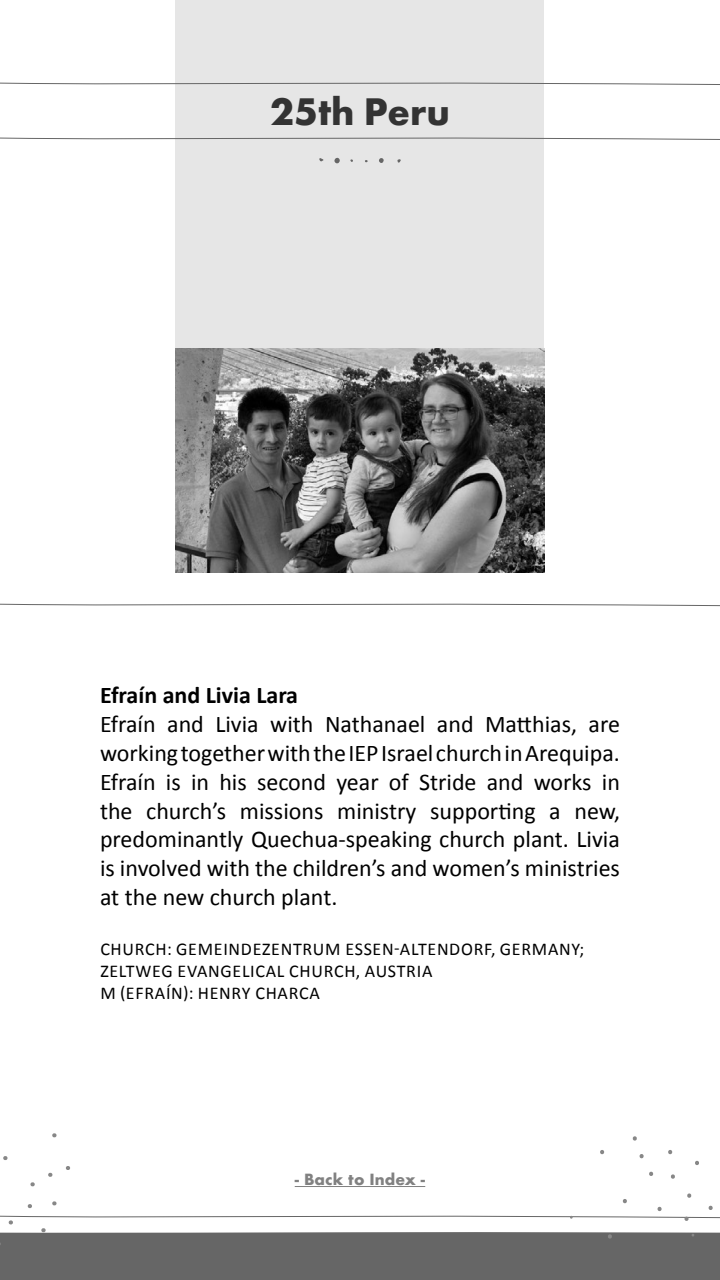
<style>
.page{position:relative;width:720px;height:1280px;background:#fff}
.page>*{position:absolute;margin:0;border:0;box-sizing:border-box;transform-origin:0 0}
.t1{font:700 40px "Futura PT";color:#333}
.t2{font:24px/28.8px "Calibri";color:#000;text-align:justify}
.t3{font:700 24px "Calibri";color:#000}
.t4{font:18px/21.6px "Calibri";letter-spacing:.04em;color:#000}
.t5{font:700 15px "Futura";color:#818181}
</style>
<div class="page">
<hr style="left:295px;top:1186px;width:130px;height:1px;background:#818181">
<div style="left:176px;top:0;width:368px;height:572px;background:#e6e6e6"></div>
<img style="left:176px;top:348px;width:368px;height:224px">
<svg style="left:397px;top:159px;width:4px;height:4px"></svg>
<svg style="left:379px;top:158px;width:5px;height:5px"></svg>
<svg style="left:334px;top:157px;width:6px;height:7px"></svg>
<svg style="left:319px;top:158px;width:5px;height:3px"></svg>
<svg style="left:0;top:138px;width:720px;height:2px"></svg>
<svg style="left:0;top:604px;width:720px;height:2px"></svg>
<svg style="left:0;top:83px;width:720px;height:2px"></svg>
<svg style="left:695px;top:1161px;width:4px;height:4px"></svg>
<svg style="left:671px;top:1174px;width:4px;height:5px"></svg>
<svg style="left:649px;top:1172px;width:5px;height:4px"></svg>
<svg style="left:668px;top:1150px;width:5px;height:4px"></svg>
<svg style="left:639px;top:1154px;width:5px;height:4px"></svg>
<svg style="left:632px;top:1136px;width:5px;height:5px"></svg>
<svg style="left:600px;top:1150px;width:5px;height:4px"></svg>
<svg style="left:3px;top:1156px;width:5px;height:4px"></svg>
<svg style="left:30px;top:1182px;width:5px;height:5px"></svg>
<svg style="left:0;top:1193px;width:720px;height:87px"></svg>
<svg style="left:48px;top:1172px;width:4px;height:5px"></svg>
<svg style="left:66px;top:1166px;width:4px;height:4px"></svg>
<svg style="left:52px;top:1133px;width:5px;height:5px"></svg>
<h1 class="t1" style="left:270px;top:86px;width:181px">25th Peru</h1>
<p class="t3" style="left:100px;top:678px;width:200px">Efraín and Livia Lara</p>
<p class="t2" style="left:100px;top:709px;width:522px">Efraín and Livia with Nathanael and Matthias, are working together with the IEP Israel church in Arequipa.<br>Efraín is in his second year of Stride and works in the church’s missions ministry supporting a new, predominantly Quechua-speaking church plant. Livia is involved with the children’s and women’s ministries at the new church plant.</p>
<p class="t4" style="left:100px;top:938px;width:485px">CHURCH: GEMEINDEZENTRUM ESSEN-ALTENDORF, GERMANY;<br>ZELTWEG EVANGELICAL CHURCH, AUSTRIA<br>M (EFRAÍN): HENRY CHARCA</p>
<p class="t5" style="left:295px;top:1169px;width:132px">- Back to Index -</p>
</div>
